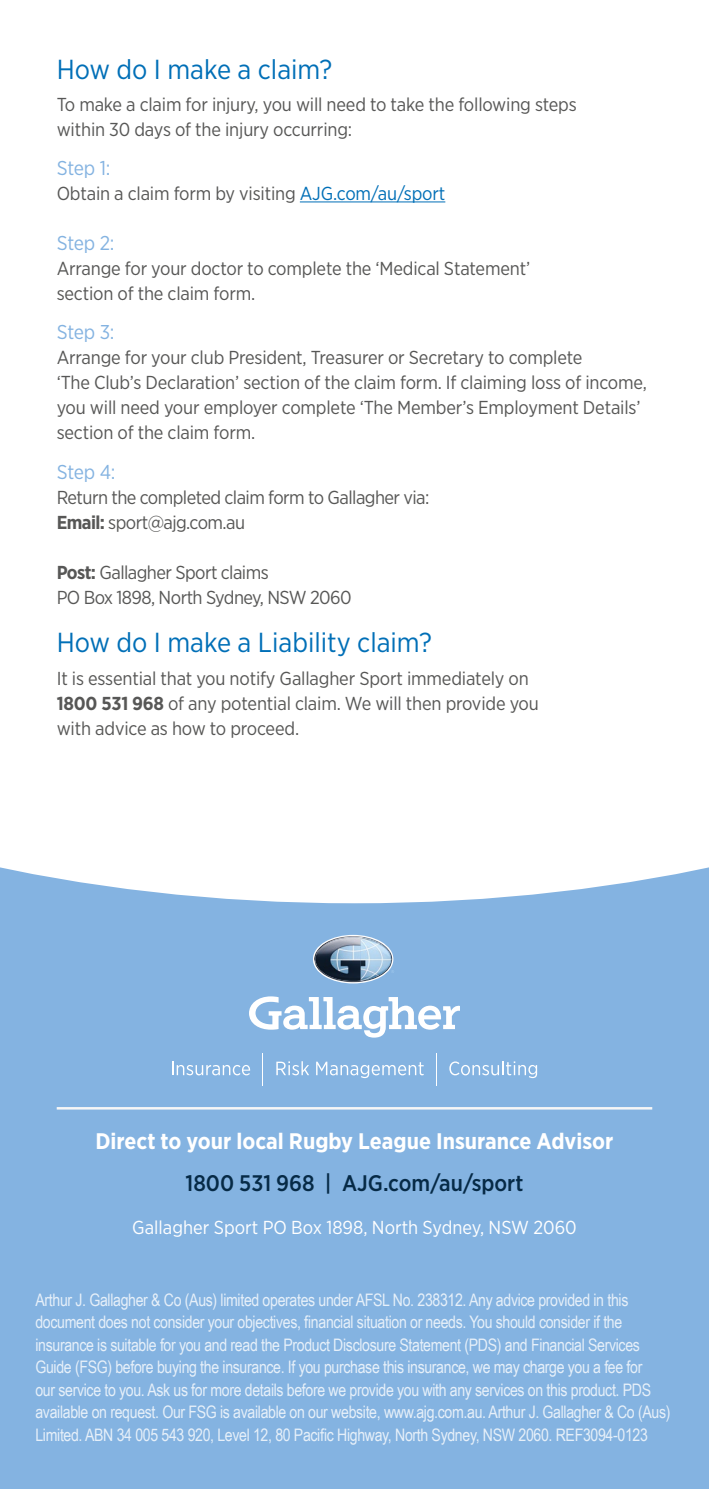
<style>
.page{position:relative;width:709px;height:1489px;background:#fff}
.page>*{position:absolute;margin:0;border:0;box-sizing:border-box;transform-origin:0 0}
.t1{font:27.5px "Gotham Narrow";color:#006fb7}
.t2{font:700 22.5px "Gotham Narrow";color:#fff}
.t3{font:500 22.5px "Gotham Narrow";color:#062a46}
.t4{font:20px "Gotham Narrow";letter-spacing:-.015em;color:#84b3e1}
.t5{font:18.75px/25px "Gotham Narrow";letter-spacing:-.01em;color:#575756}
.t6{font:18.75px/25px "Gotham Narrow";letter-spacing:-.03em;color:#575756}
.t7{font:18.75px "Gotham Narrow";color:#fff}
.t8{font:17.25px/22.5px "Arial Narrow";letter-spacing:-.02em;color:#fff}
.s1{color:#006fb7}
.s2{font-weight:700}
</style>
<div class="page">
<div style="left:0;top:0;width:709px;height:1488px;background:#84b3e1"></div>
<div style="left:0;top:0;width:709px;height:903px;background:#fff"></div>
<hr style="left:300px;top:201px;width:145px;height:1px;background:#006fb7">
<hr style="left:57px;top:1106px;width:595px;height:3px;background:#f6f6f6">
<svg style="left:172px;top:1061px;width:78px;height:14px"></svg>
<svg style="left:276px;top:1061px;width:33px;height:14px"></svg>
<svg style="left:316px;top:1061px;width:107px;height:17px"></svg>
<svg style="left:449px;top:1061px;width:88px;height:17px"></svg>
<hr style="left:436px;top:1053px;width:1px;height:32px;background:#fff">
<hr style="left:262px;top:1053px;width:1px;height:32px;background:#fff">
<svg style="left:249px;top:996px;width:211px;height:41px"></svg>
<svg style="left:313px;top:934px;width:81px;height:49px"></svg>
<h1 class="t1" style="left:57px;top:52px;width:277px">How do I make a claim?</h1>
<p class="t5" style="left:57px;top:91px;width:521px">To make a claim for injury, you will need to take the following steps within 30 days of the injury occurring:</p>
<p class="t4" style="left:57px;top:156px;width:55px">Step 1:</p>
<p class="t5" style="left:57px;top:180px;width:390px">Obtain a claim form by visiting <span class="s1">AJG.com/au/sport</span></p>
<p class="t4" style="left:57px;top:231px;width:59px">Step 2:</p>
<p class="t5" style="left:57px;top:255px;width:475px">Arrange for your doctor to complete the ‘Medical Statement’ section of the claim form.</p>
<p class="t4" style="left:57px;top:320px;width:59px">Step 3:</p>
<p class="t5" style="left:57px;top:345px;width:591px">Arrange for your club President, Treasurer or Secretary to complete<br>‘The Club’s Declaration’ section of the claim form. If claiming loss of income, you will need your employer complete ‘The Member’s Employment Details’ section of the claim form.</p>
<p class="t4" style="left:57px;top:459px;width:60px">Step 4:</p>
<p class="t6" style="left:57px;top:484px;width:374px">Return the completed claim form to Gallagher via:<br><span class="s2">Email:</span> sport@ajg.com.au</p>
<p class="t6" style="left:57px;top:559px;width:296px"><span class="s2">Post:</span> Gallagher Sport claims<br>PO Box 1898, North Sydney, NSW 2060</p>
<h1 class="t1" style="left:57px;top:625px;width:376px">How do I make a Liability claim?</h1>
<p class="t5" style="left:57px;top:665px;width:483px">It is essential that you notify Gallagher Sport immediately on<br><span class="s2">1800 531 968</span> of any potential claim. We will then provide you with advice as how to proceed.</p>
<h2 class="t2" style="left:95px;top:1126px;width:519px">Direct to your local Rugby League Insurance Advisor</h2>
<h2 class="t3" style="left:185px;top:1168px;width:339px">1800 531 968 | AJG.com/au/sport</h2>
<p class="t7" style="left:132px;top:1215px;width:446px">Gallagher Sport PO Box 1898, North Sydney, NSW 2060</p>
<p class="t8" style="left:35px;top:1287px;width:636px">Arthur J. Gallagher &amp; Co (Aus) limited operates under AFSL No. 238312. Any advice provided in this document does not consider your objectives, financial situation or needs. You should consider if the insurance is suitable for you and read the Product Disclosure Statement (PDS) and Financial Services Guide (FSG) before buying the insurance. If you purchase this insurance, we may charge you a fee for<br>our service to you. Ask us for more details before we provide you with any services on this product. PDS available on request. Our FSG is available on our website, www.ajg.com.au. Arthur J. Gallagher &amp; Co (Aus)<br>Limited. ABN 34 005 543 920, Level 12, 80 Pacific Highway, North Sydney, NSW 2060. REF3094-0123</p>
</div>
